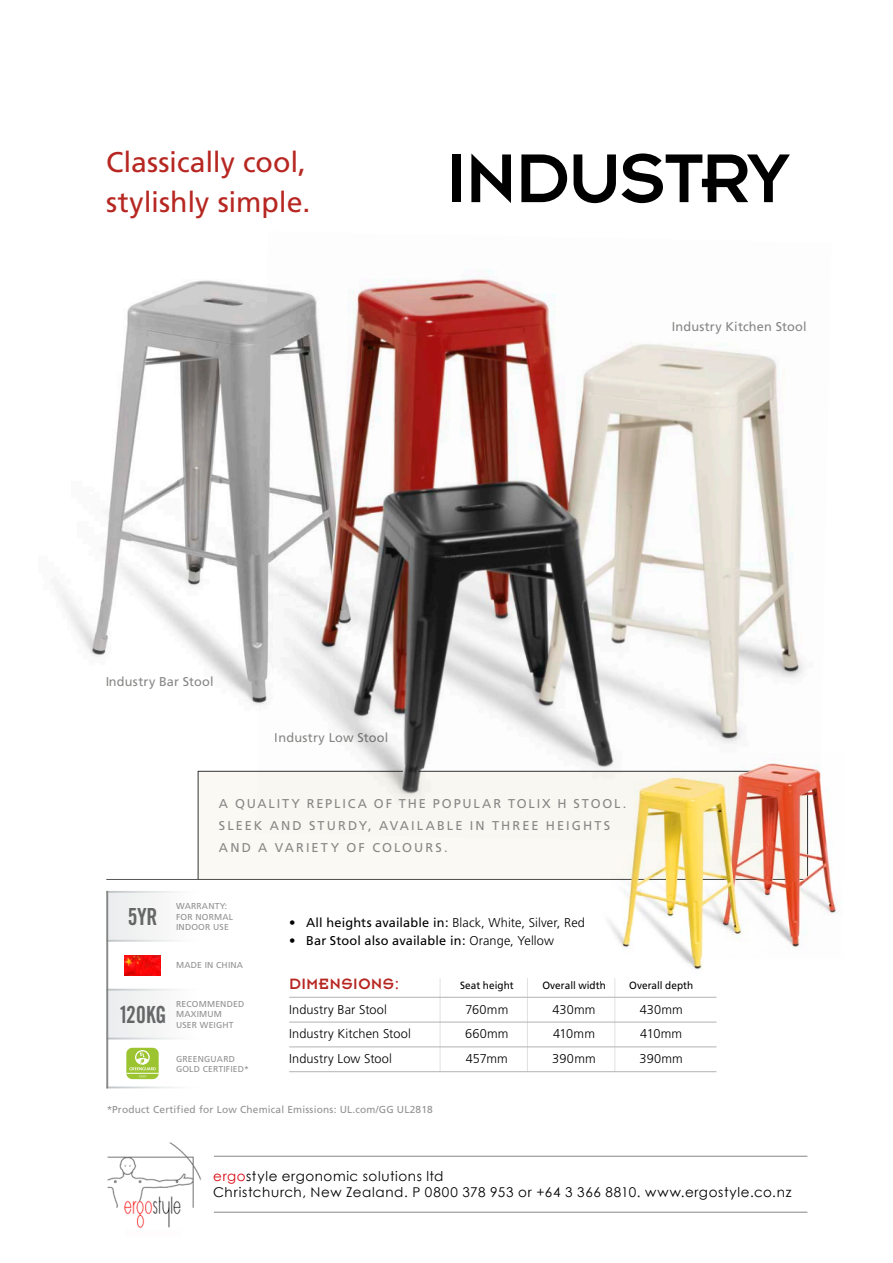
<style>
.page{position:relative;width:893px;height:1263px;background:#fff}
.page>*{position:absolute;margin:0;border:0;box-sizing:border-box;transform-origin:0 0}
.t1{font:75.9px "Insignia";letter-spacing:-.02em;color:#000}
.t2{font:28.5px/39.8px "Frutiger";letter-spacing:-.005em;color:#b72722}
.t3{font:23.55px "Trade Gothic Bold Cond Twenty";color:#6b6d6d;scale:.93 1}
.t4{font:16.5px "Insignia A";letter-spacing:.035em;color:#b72722}
.t5{font:13.5px/16.5px "Century Gothic";letter-spacing:.045em;color:#000}
.t6{font:12.75px/21.8px "Frutiger";letter-spacing:.145em;color:#878786}
.t7{font:300 12.75px "Frutiger";letter-spacing:.01em;color:#000}
.t8{font:12.75px "Frutiger";letter-spacing:.01em;color:#000}
.t9{font:12.75px "Frutiger";letter-spacing:.015em;color:#878786}
.t10{font:10.5px "Frutiger";letter-spacing:.005em;color:#000;scale:.95 1}
.t11{font:10.2px "Frutiger";letter-spacing:.02em;color:#919191}
.t12{font:8.55px/10.2px "Frutiger";letter-spacing:.02em;color:#919191}
.s1{font-weight:300}
.s2{color:#da0711}
</style>
<div class="page">
<div style="left:106px;top:893px;width:163px;height:47px;background:linear-gradient(to right,#eceeee,#fff)"></div>
<div style="left:106px;top:990px;width:163px;height:47px;background:linear-gradient(to right,#eceeee,#fff)"></div>
<hr style="left:106px;top:891px;width:2px;height:197px;background:#878786">
<div style="left:126px;top:1048px;width:33px;height:31px;background:#9cc430;border-radius:6px"></div>
<hr style="left:126px;top:1073px;width:33px;height:1px;background:#fff">
<svg style="left:129px;top:1050px;width:27px;height:27px"></svg>
<div style="left:198px;top:771px;width:609px;height:108px;background:#faf8f1"></div>
<hr style="left:106px;top:879px;width:702px;height:1px;background:#565655">
<hr style="left:289px;top:997px;width:427px;height:1px;background:#b2b2b2">
<hr style="left:289px;top:1022px;width:427px;height:1px;background:#b2b2b2">
<hr style="left:289px;top:1046px;width:427px;height:1px;background:#b2b2b2">
<hr style="left:289px;top:1071px;width:427px;height:1px;background:#b2b2b2">
<hr style="left:440px;top:978px;width:1px;height:94px;background:#b2b2b2">
<hr style="left:527px;top:978px;width:1px;height:94px;background:#b2b2b2">
<hr style="left:614px;top:978px;width:1px;height:94px;background:#b2b2b2">
<img style="left:59px;top:280px;width:197px;height:425px">
<img style="left:93px;top:283px;width:163px;height:418px">
<img style="left:256px;top:269px;width:549px;height:528px">
<img style="left:320px;top:280px;width:211px;height:513px">
<img style="left:125px;top:955px;width:36px;height:20px">
<img style="left:701px;top:753px;width:143px;height:196px">
<img style="left:724px;top:764px;width:106px;height:181px">
<img style="left:600px;top:768px;width:149px;height:214px">
<img style="left:623px;top:779px;width:117px;height:189px">
<hr style="left:214px;top:1156px;width:593px;height:1px;background:#878786">
<hr style="left:214px;top:1212px;width:593px;height:1px;background:#878786">
<img style="left:107px;top:1142px;width:94px;height:86px">
<h2 class="t2" style="left:106px;top:143px;width:205px">Classically cool, stylishly simple.</h2>
<h1 class="t1" style="left:446px;top:140px;width:345px">INDUSTRY</h1>
<p class="t9" style="left:672px;top:319px;width:137px">Industry Kitchen Stool</p>
<p class="t9" style="left:105px;top:674px;width:110px">Industry Bar Stool</p>
<p class="t9" style="left:275px;top:730px;width:115px">Industry Low Stool</p>
<p class="t6" style="left:219px;top:793px;width:409px">A QUALITY REPLICA OF THE POPULAR TOLIX H STOOL.<br>SLEEK AND STURDY, AVAILABLE IN THREE HEIGHTS<br>AND A VARIETY OF COLOURS.</p>
<h3 class="t3" style="left:127px;top:903px;width:34px">5YR</h3>
<p class="t12" style="left:176px;top:901px;width:59px">WARRANTY:<br>FOR NORMAL</p>
<p class="t12" style="left:176px;top:922px;width:54px">INDOOR USE</p>
<p class="t12" style="left:176px;top:960px;width:69px">MADE IN CHINA</p>
<h3 class="t3" style="left:118px;top:1000px;width:53px">120KG</h3>
<p class="t12" style="left:176px;top:999px;width:70px">RECOMMENDED<br>MAXIMUM<br>USER WEIGHT</p>
<p class="t12" style="left:176px;top:1053px;width:75px">GREENGUARD<br>GOLD CERTIFIED*</p>
<p class="t8" style="left:289px;top:915px;width:297px">• All heights available in: <span class="s1">Black, White, Silver, Red</span></p>
<p class="t8" style="left:289px;top:933px;width:266px">• Bar Stool also available in: <span class="s1">Orange, Yellow</span></p>
<p class="t4" style="left:289px;top:975px;width:112px">DIMENSIONS:</p>
<p class="t10" style="left:460px;top:979px;width:58px">Seat height</p>
<p class="t10" style="left:542px;top:979px;width:68px">Overall width</p>
<p class="t10" style="left:629px;top:979px;width:69px">Overall depth</p>
<p class="t7" style="left:289px;top:1002px;width:99px">Industry Bar Stool</p>
<p class="t7" style="left:465px;top:1002px;width:44px">760mm</p>
<p class="t7" style="left:552px;top:1002px;width:45px">430mm</p>
<p class="t7" style="left:640px;top:1002px;width:45px">430mm</p>
<p class="t7" style="left:289px;top:1027px;width:123px">Industry Kitchen Stool</p>
<p class="t7" style="left:465px;top:1027px;width:45px">660mm</p>
<p class="t7" style="left:553px;top:1027px;width:43px">410mm</p>
<p class="t7" style="left:640px;top:1027px;width:43px">410mm</p>
<p class="t7" style="left:289px;top:1051px;width:104px">Industry Low Stool</p>
<p class="t7" style="left:466px;top:1051px;width:44px">457mm</p>
<p class="t7" style="left:552px;top:1051px;width:45px">390mm</p>
<p class="t7" style="left:639px;top:1051px;width:45px">390mm</p>
<p class="t11" style="left:106px;top:1103px;width:328px">*Product Certified for Low Chemical Emissions: UL.com/GG UL2818</p>
<p class="t5" style="left:213px;top:1167px;width:580px"><span class="s2">ergo</span>style ergonomic solutions ltd<br>Christchurch, New Zealand. P 0800 378 953 or +64 3 366 8810. www.ergostyle.co.nz</p>
</div>
